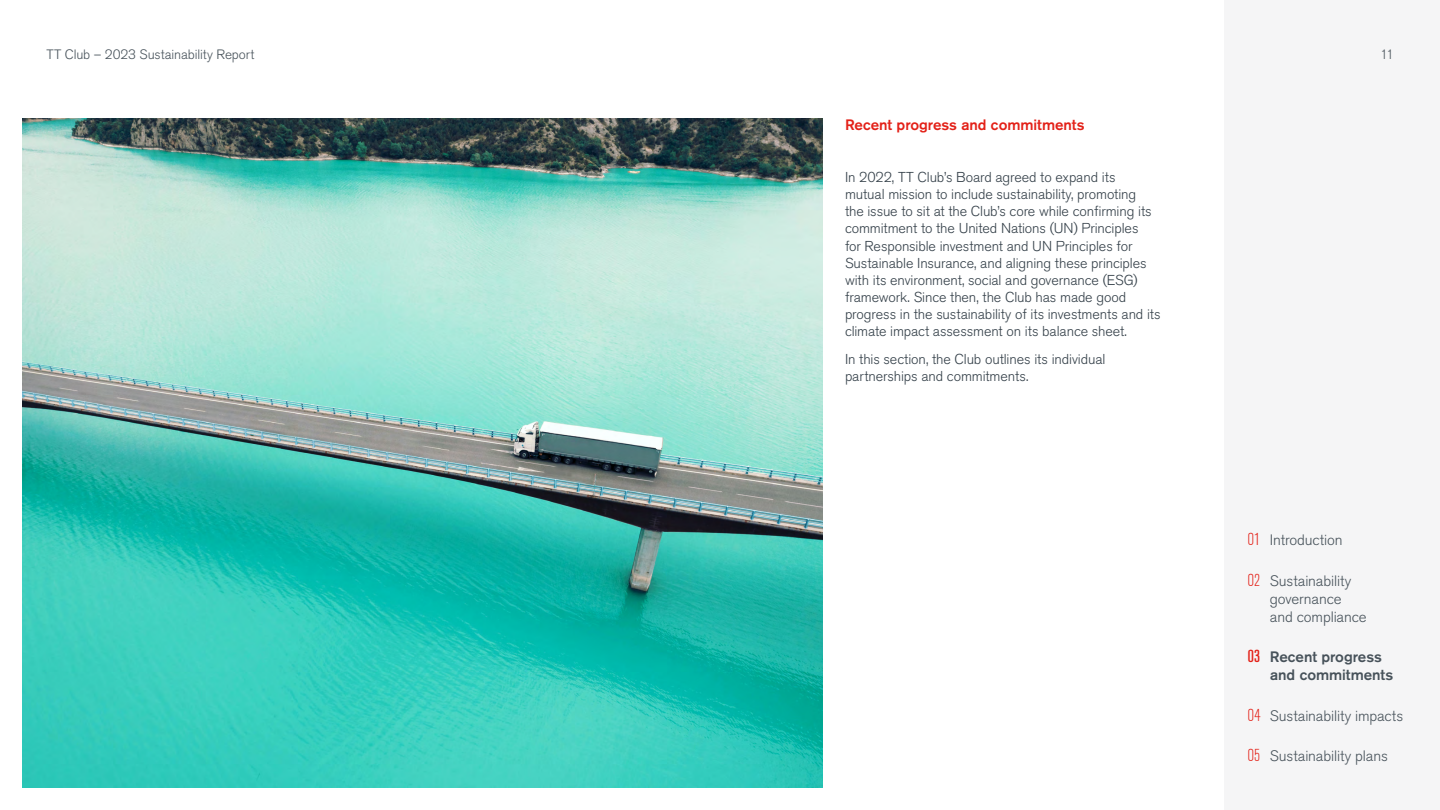
<style>
.page{position:relative;width:1440px;height:810px;background:#fff}
.page>*{position:absolute;margin:0;border:0;box-sizing:border-box;transform-origin:0 0}
.t1{font:300 15px/18px "Akzidenz Grotesk BE";letter-spacing:-.005em;color:#47525a}
.t2{font:500 15px/18px "Akzidenz Grotesk BE";letter-spacing:-.005em;color:#47525a}
.t3{font:500 15px "Akzidenz Grotesk BE";letter-spacing:-.005em;color:#e32118}
.t4{font:300 14.25px/17.1px "Akzidenz Grotesk BE";letter-spacing:-.005em;color:#333f48}
.t5{font:300 13.5px "Akzidenz Grotesk BE";letter-spacing:-.005em;color:#47525a}
.s1{font-stretch:condensed;font-size:17.25px;color:#e32118}
</style>
<div class="page">
<img style="left:22px;top:119px;width:800px;height:668px">
<div style="left:1225px;top:0;width:215px;height:810px;background:#f5f5f6"></div>
<p class="t5" style="left:46px;top:47px;width:210px">TT Club – 2023 Sustainability Report</p>
<p class="t5" style="left:1380px;top:47px;width:15px">11</p>
<p class="t3" style="left:845px;top:116px;width:241px">Recent progress and commitments</p>
<p class="t4" style="left:845px;top:169px;width:317px">In 2022, TT Club’s Board agreed to expand its<br>mutual mission to include sustainability, promoting<br>the issue to sit at the Club’s core while confirming its commitment to the United Nations (UN) Principles<br>for Responsible investment and UN Principles for Sustainable Insurance, and aligning these principles with its environment, social and governance (ESG) framework. Since then, the Club has made good progress in the sustainability of its investments and its climate impact assessment on its balance sheet.</p>
<p class="t4" style="left:845px;top:351px;width:262px">In this section, the Club outlines its individual partnerships and commitments.</p>
<p class="t1" style="left:1248px;top:531px;width:96px"><span class="s1">01</span> Introduction</p>
<p class="t1" style="left:1270px;top:572px;width:98px;text-indent:-22px"><span class="s1">02</span> Sustainability governance and compliance</p>
<p class="t2" style="left:1270px;top:648px;width:125px;text-indent:-22px"><span class="s1">03</span> Recent progress and commitments</p>
<p class="t1" style="left:1248px;top:707px;width:157px"><span class="s1">04</span> Sustainability impacts</p>
<p class="t1" style="left:1248px;top:747px;width:142px"><span class="s1">05</span> Sustainability plans</p>
</div>
